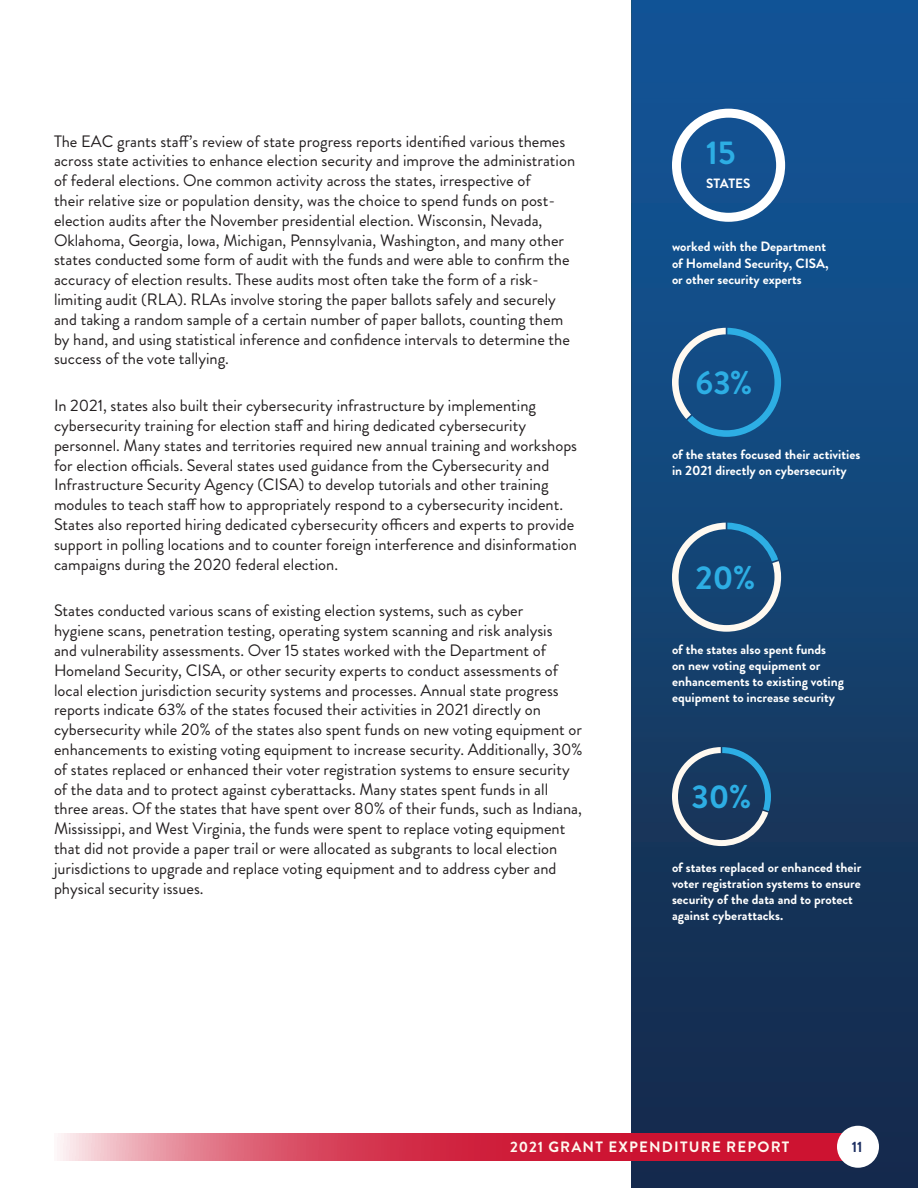
<style>
.page{position:relative;width:918px;height:1188px;background:#fff}
.page>*{position:absolute;margin:0;border:0;box-sizing:border-box;transform-origin:0 0}
.Body{font:700 33px "Brandon Grotesque";color:#2daee4}
.Body-2{font:16.5px/19.8px "Brandon Grotesque";color:#231f20}
.t1{font:700 15px "Brandon Grotesque";letter-spacing:.08em;color:#fff9f0}
.t2{font:700 15px "Brandon Grotesque";color:#1d2f62}
.Body-3{font:700 13.5px/16.2px "Brandon Grotesque";color:#fff}
</style>
<div class="page">
<div style="left:632px;top:0;width:286px;height:1188px;background:#142f54"></div>
<div style="left:632px;top:0;width:286px;height:823px;background:linear-gradient(to bottom,#15599e,#153a61)"></div>
<svg style="left:672px;top:328px;width:109px;height:109px;background:#256195"></svg>
<svg style="left:672px;top:523px;width:109px;height:109px;background:#356189"></svg>
<svg style="left:672px;top:747px;width:99px;height:99px"></svg>
<div style="left:672px;top:109px;width:113px;height:113px;border:9px solid #fff;border-radius:50%"></div>
<svg style="left:57px;top:1133px;width:785px;height:28px;background:#d6435b"></svg>
<div style="left:837px;top:1126px;width:42px;height:42px;background:#fff;border-radius:50%"></div>
<p class="Body-2" style="left:54px;top:131px;width:523px">The EAC grants staff’s review of state progress reports identified various themes across state activities to enhance election security and improve the administration of federal elections. One common activity across the states, irrespective of<br>their relative size or population density, was the choice to spend funds on post&shy;election audits after the November presidential election. Wisconsin, Nevada, Oklahoma, Georgia, Iowa, Michigan, Pennsylvania, Washington, and many other states conducted some form of audit with the funds and were able to confirm the accuracy of election results. These audits most often take the form of a risk&shy;limiting audit (RLA). RLAs involve storing the paper ballots safely and securely and taking a random sample of a certain number of paper ballots, counting them by hand, and using statistical inference and confidence intervals to determine the success of the vote tallying.</p>
<p class="Body-2" style="left:54px;top:396px;width:525px">In 2021, states also built their cybersecurity infrastructure by implementing cybersecurity training for election staff and hiring dedicated cybersecurity personnel. Many states and territories required new annual training and workshops for election officials. Several states used guidance from the Cybersecurity and Infrastructure Security Agency (CISA) to develop tutorials and other training modules to teach staff how to appropriately respond to a cybersecurity incident.<br>States also reported hiring dedicated cybersecurity officers and experts to provide support in polling locations and to counter foreign interference and disinformation campaigns during the 2020 federal election.</p>
<p class="Body-2" style="left:54px;top:601px;width:530px">States conducted various scans of existing election systems, such as cyber<br>hygiene scans, penetration testing, operating system scanning and risk analysis<br>and vulnerability assessments. Over 15 states worked with the Department of Homeland Security, CISA, or other security experts to conduct assessments of local election jurisdiction security systems and processes. Annual state progress reports indicate 63% of the states focused their activities in 2021 directly on cybersecurity while 20% of the states also spent funds on new voting equipment or enhancements to existing voting equipment to increase security. Additionally, 30% of states replaced or enhanced their voter registration systems to ensure security of the data and to protect against cyberattacks. Many states spent funds in all three areas. Of the states that have spent over 80% of their funds, such as Indiana, Mississippi, and West Virginia, the funds were spent to replace voting equipment that did not provide a paper trail or were allocated as subgrants to local election jurisdictions to upgrade and replace voting equipment and to address cyber and physical security issues.</p>
<p class="Body" style="left:706px;top:130px;width:31px">15</p>
<p class="Body-3" style="left:706px;top:175px;width:46px">STATES</p>
<p class="Body-3" style="left:672px;top:239px;width:158px">worked with the Department of Homeland Security, CISA, or other security experts</p>
<p class="Body" style="left:696px;top:359px;width:58px">63%</p>
<p class="Body-3" style="left:672px;top:446px;width:190px">of the states focused their activities in 2021 directly on cybersecurity</p>
<p class="Body" style="left:696px;top:554px;width:61px">20%</p>
<p class="Body-3" style="left:672px;top:641px;width:174px">of the states also spent funds<br>on new voting equipment or enhancements to existing voting equipment to increase security</p>
<p class="Body" style="left:692px;top:774px;width:61px">30%</p>
<p class="Body-3" style="left:672px;top:859px;width:191px">of states replaced or enhanced their voter registration systems to ensure security of the data and to protect against cyberattacks.</p>
<p class="t1" style="left:510px;top:1136px;width:281px">2021 GRANT EXPENDITURE REPORT</p>
<p class="t2" style="left:852px;top:1136px;width:12px">11</p>
</div>
